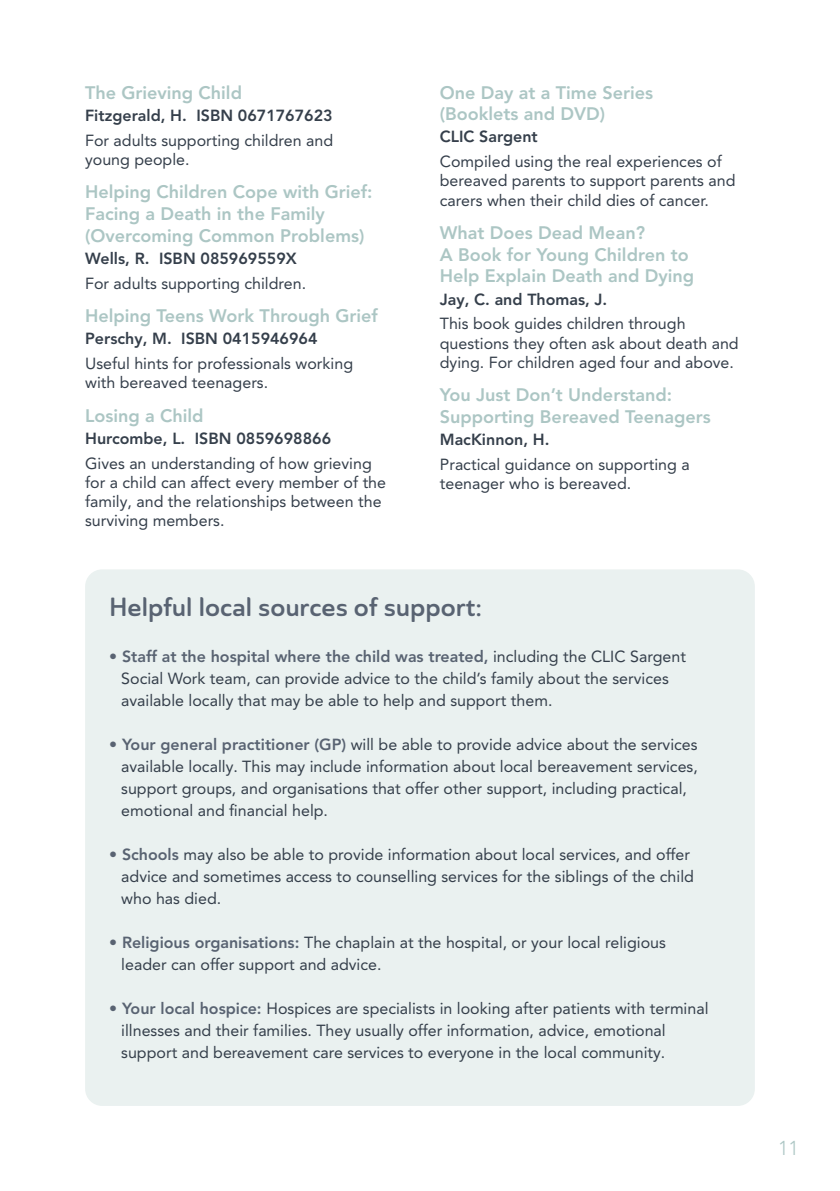
<style>
.page{position:relative;width:840px;height:1191px;background:#fff}
.page>*{position:absolute;margin:0;border:0;box-sizing:border-box;transform-origin:0 0}
.t1{font:26px "Ainslie Sans Nor Dem";color:#596372}
.t2{font:300 20px "Avenir LT Pro";color:#acc6c4}
.t3{font:800 18px/21.6px "Avenir LT Std";color:#acc6c4}
.t4{font:16px/22px "Avenir LT Pro";color:#353f4b}
.t5{font:800 16px "Avenir LT Pro";color:#353f4b}
.s1{font-weight:800;color:#596372}
</style>
<div class="page">
<div style="left:85px;top:569px;width:669px;height:537px;background:#eaf1f0;border-radius:17px"></div>
<p class="t3" style="left:85px;top:82px;width:158px">The Grieving Child</p>
<p class="t5" style="left:85px;top:106px;width:249px">Fitzgerald, H. ISBN 0671767623</p>
<p class="t4" style="left:85px;top:130px;width:249px;line-height:19.2px">For adults supporting children and young people.</p>
<p class="t3" style="left:85px;top:181px;width:289px">Helping Children Cope with Grief:<br>Facing a Death in the Family (Overcoming Common Problems)</p>
<p class="t5" style="left:85px;top:249px;width:213px">Wells, R. ISBN 085969559X</p>
<p class="t4" style="left:85px;top:272px;width:222px">For adults supporting children.</p>
<p class="t3" style="left:85px;top:305px;width:294px">Helping Teens Work Through Grief</p>
<p class="t5" style="left:85px;top:329px;width:234px">Perschy, M. ISBN 0415946964</p>
<p class="t4" style="left:85px;top:354px;width:269px;line-height:19.2px">Useful hints for professionals working with bereaved teenagers.</p>
<p class="t3" style="left:85px;top:405px;width:120px">Losing a Child</p>
<p class="t5" style="left:85px;top:429px;width:247px">Hurcombe, L. ISBN 0859698866</p>
<p class="t4" style="left:85px;top:453px;width:302px;line-height:19.2px">Gives an understanding of how grieving for a child can affect every member of the family, and the relationships between the surviving members.</p>
<p class="t3" style="left:439px;top:82px;width:214px">One Day at a Time Series (Booklets and DVD)</p>
<p class="t5" style="left:439px;top:127px;width:99px">CLIC Sargent</p>
<p class="t4" style="left:439px;top:152px;width:297px;line-height:19.2px">Compiled using the real experiences of bereaved parents to support parents and carers when their child dies of cancer.</p>
<p class="t3" style="left:439px;top:222px;width:256px">What Does Dead Mean?<br>A Book for Young Children to<br>Help Explain Death and Dying</p>
<p class="t5" style="left:439px;top:289px;width:169px">Jay, C. and Thomas, J.</p>
<p class="t4" style="left:439px;top:314px;width:300px;line-height:19.2px">This book guides children through questions they often ask about death and dying. For children aged four and above.</p>
<p class="t3" style="left:439px;top:384px;width:272px">You Just Don’t Understand:<br>Supporting Bereaved Teenagers</p>
<p class="t5" style="left:439px;top:430px;width:111px">MacKinnon, H.</p>
<p class="t4" style="left:439px;top:454px;width:251px;line-height:19.2px">Practical guidance on supporting a teenager who is bereaved.</p>
<h1 class="t1" style="left:109px;top:590px;width:374px">Helpful local sources of support:</h1>
<p class="t4" style="left:121px;top:645px;width:566px;text-indent:-12px"><span class="s1">• Staff at the hospital where the child was treated,</span> including the CLIC Sargent<br>Social Work team, can provide advice to the child’s family about the services available locally that may be able to help and support them.</p>
<p class="t4" style="left:121px;top:733px;width:577px;text-indent:-12px"><span class="s1">• Your general practitioner (GP)</span> will be able to provide advice about the services available locally. This may include information about local bereavement services, support groups, and organisations that offer other support, including practical, emotional and financial help.</p>
<p class="t4" style="left:121px;top:843px;width:574px;text-indent:-12px"><span class="s1">• Schools</span> may also be able to provide information about local services, and offer advice and sometimes access to counselling services for the siblings of the child who has died.</p>
<p class="t4" style="left:121px;top:931px;width:546px;text-indent:-12px"><span class="s1">• Religious organisations:</span> The chaplain at the hospital, or your local religious leader can offer support and advice.</p>
<p class="t4" style="left:121px;top:997px;width:588px;text-indent:-12px"><span class="s1">• Your local hospice:</span> Hospices are specialists in looking after patients with terminal illnesses and their families. They usually offer information, advice, emotional support and bereavement care services to everyone in the local community.</p>
<p class="t2" style="left:777px;top:1136px;width:22px">11</p>
</div>
